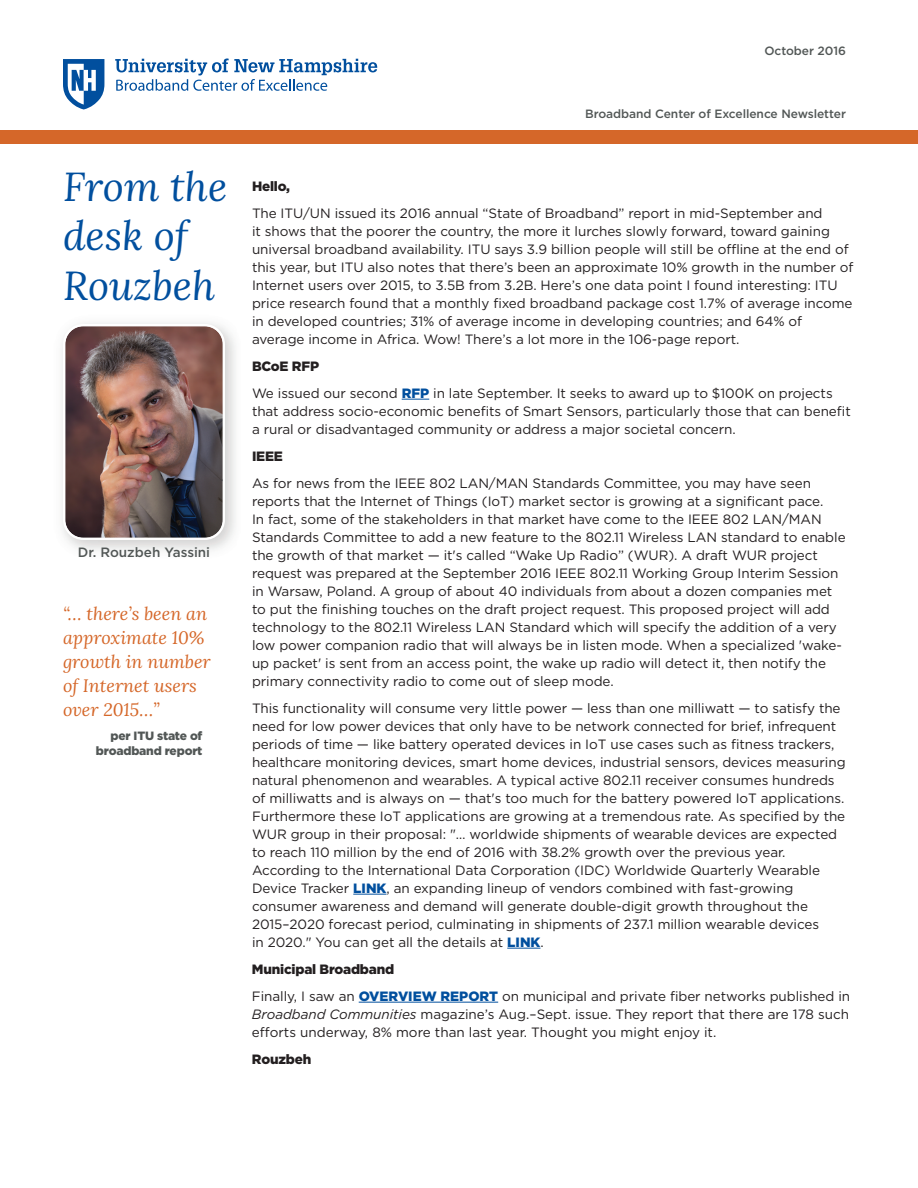
<style>
.page{position:relative;width:918px;height:1188px;background:#fff}
.page>*{position:absolute;margin:0;border:0;box-sizing:border-box;transform-origin:0 0}
.t1{font:italic 40.5px/49.5px "Lora";color:#014f9e}
.t2{font:italic 18px/24px "Lora";color:#d56729}
.t3{font:13.5px/18px "Gotham";letter-spacing:-.005em;color:#231f20}
.t4{font:900 13.5px "Gotham";letter-spacing:-.015em;color:#231f20}
.t5{font:500 13.5px "Gotham";color:#525756}
.t6{font:500 12px "Gotham";letter-spacing:-.005em;color:#525756}
.t7{font:900 12px/15px "Gotham";letter-spacing:-.015em;color:#525756;text-align:right}
.s1{font-weight:900}
.s2{font-weight:900;color:#014f9e}
.s3{font-style:italic}
</style>
<div class="page">
<svg style="left:402px;top:399px;width:27px;height:1px"></svg>
<hr style="left:353px;top:894px;width:33px;height:1px;background:#014f9e">
<hr style="left:507px;top:948px;width:33px;height:1px;background:#014f9e">
<hr style="left:359px;top:1002px;width:139px;height:1px;background:#014f9e">
<img style="left:63px;top:324px;width:162px;height:216px">
<svg style="left:63px;top:59px;width:41px;height:51px"></svg>
<svg style="left:115px;top:58px;width:262px;height:33px"></svg>
<div style="left:0;top:130px;width:918px;height:14px;background:#d56729"></div>
<h1 class="t1" style="left:63px;top:162px;width:166px">From the desk of<br>Rouzbeh</h1>
<p class="t5" style="left:78px;top:547px;width:134px">Dr. Rouzbeh Yassini</p>
<h2 class="t2" style="left:63px;top:602px;width:149px">“… there’s been an approximate 10% growth in number of Internet users over 2015…”</h2>
<p class="t7" style="left:96px;top:730px;width:108px">per ITU state of broadband report</p>
<p class="t6" style="left:765px;top:46px;width:83px">October 2016</p>
<p class="t6" style="left:585px;top:109px;width:262px">Broadband Center of Excellence Newsletter</p>
<p class="t4" style="left:252px;top:181px;width:40px">Hello,</p>
<p class="t3" style="left:252px;top:205px;width:603px">The ITU/UN issued its 2016 annual “State of Broadband” report in mid-September and<br>it shows that the poorer the country, the more it lurches slowly forward, toward gaining universal broadband availability. ITU says 3.9 billion people will still be offline at the end of this year, but ITU also notes that there’s been an approximate 10% growth in the number of Internet users over 2015, to 3.5B from 3.2B. Here’s one data point I found interesting: ITU price research found that a monthly fixed broadband package cost 1.7% of average income in developed countries; 31% of average income in developing countries; and 64% of average income in Africa. Wow! There’s a lot more in the 106-page report.</p>
<p class="t3" style="left:252px;top:354px;width:582px;line-height:27px"><span class="s1">BCoE RFP<br></span>We issued our second <span class="s2">RFP</span> in late September. It seeks to award up to $100K on projects</p>
<p class="t3" style="left:252px;top:403px;width:600px">that address socio-economic benefits of Smart Sensors, particularly those that can benefit a rural or disadvantaged community or address a major societal concern.</p>
<p class="t4" style="left:252px;top:451px;width:32px">IEEE</p>
<p class="t3" style="left:252px;top:475px;width:595px">As for news from the IEEE 802 LAN/MAN Standards Committee, you may have seen reports that the Internet of Things (IoT) market sector is growing at a significant pace.<br>In fact, some of the stakeholders in that market have come to the IEEE 802 LAN/MAN Standards Committee to add a new feature to the 802.11 Wireless LAN standard to enable the growth of that market — it's called “Wake Up Radio” (WUR). A draft WUR project request was prepared at the September 2016 IEEE 802.11 Working Group Interim Session in Warsaw, Poland. A group of about 40 individuals from about a dozen companies met to put the finishing touches on the draft project request. This proposed project will add technology to the 802.11 Wireless LAN Standard which will specify the addition of a very low power companion radio that will always be in listen mode. When a specialized 'wake&shy;up packet' is sent from an access point, the wake up radio will detect it, then notify the primary connectivity radio to come out of sleep mode.</p>
<p class="t3" style="left:252px;top:700px;width:595px">This functionality will consume very little power — less than one milliwatt — to satisfy the need for low power devices that only have to be network connected for brief, infrequent periods of time — like battery operated devices in IoT use cases such as fitness trackers, healthcare monitoring devices, smart home devices, industrial sensors, devices measuring natural phenomenon and wearables. A typical active 802.11 receiver consumes hundreds of milliwatts and is always on — that's too much for the battery powered IoT applications.<br>Furthermore these IoT applications are growing at a tremendous rate. As specified by the WUR group in their proposal: "… worldwide shipments of wearable devices are expected to reach 110 million by the end of 2016 with 38.2% growth over the previous year.<br>According to the International Data Corporation (IDC) Worldwide Quarterly Wearable Device Tracker <span class="s2">LINK</span>, an expanding lineup of vendors combined with fast-growing consumer awareness and demand will generate double-digit growth throughout the 2015–2020 forecast period, culminating in shipments of 237.1 million wearable devices<br>in 2020." You can get all the details at <span class="s2">LINK</span>.</p>
<p class="t3" style="left:252px;top:957px;width:600px;line-height:27px"><span class="s1">Municipal Broadband<br></span>Finally, I saw an <span class="s2">OVERVIEW REPORT</span> on municipal and private fiber networks published in</p>
<p class="t3" style="left:252px;top:1006px;width:599px"><span class="s3">Broadband Communities</span> magazine’s Aug.–Sept. issue. They report that there are 178 such efforts underway, 8% more than last year. Thought you might enjoy it.</p>
<p class="t4" style="left:252px;top:1054px;width:61px">Rouzbeh</p>
</div>
